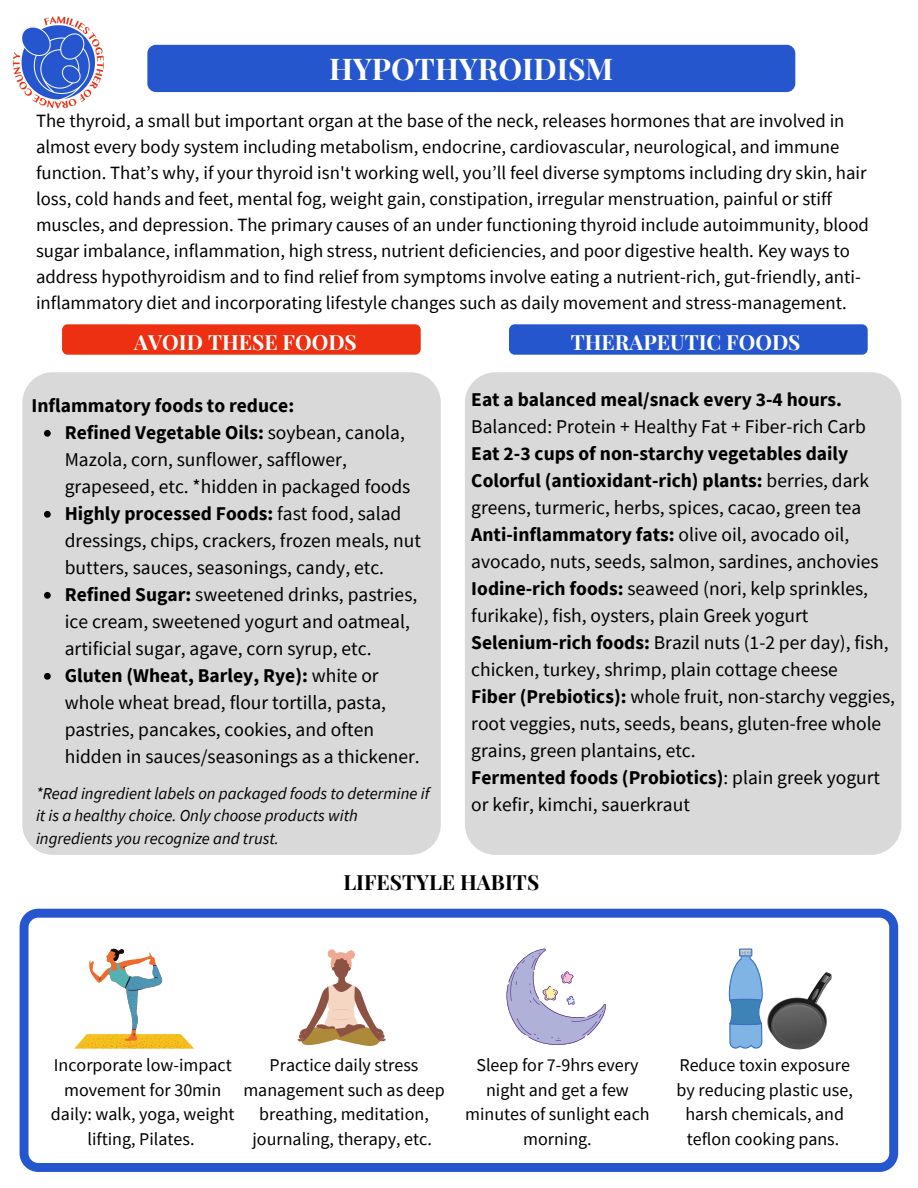
<style>
.page{position:relative;width:918px;height:1188px;background:#fff}
.page>*{position:absolute;margin:0;border:0;box-sizing:border-box;transform-origin:0 0}
.t1{font:700 30px "Playfair Display";color:#fff}
.t2{font:700 21px "Playfair Display";color:#fff}
.t3{font:700 21px "Playfair Display";color:#000}
.t4{font:19.5px/27px "Source Sans Pro";color:#000}
.t5{font:700 19.5px/27px "Source Sans Pro";color:#000}
.t6{font:18.75px/26px "Source Sans Pro";color:#000}
.t7{font:18px/24.8px "Source Sans Pro";color:#000;text-align:center}
.t8{font:italic 16.65px/22.5px "Source Sans Pro";color:#000}
.s1{font-weight:700}
.s2{font-weight:400}
</style>
<div class="page">
<div style="left:147px;top:45px;width:648px;height:47px;background:#2556cd;border-radius:9px"></div>
<img style="left:12px;top:16px;width:92px;height:93px">
<div style="left:22px;top:372px;width:419px;height:483px;background:#d9d9d9;border-radius:30px"></div>
<div style="left:62px;top:324px;width:359px;height:31px;background:#ee3012;border-radius:6px"></div>
<div style="left:465px;top:372px;width:436px;height:483px;background:#d9d9d9;border-radius:30px"></div>
<div style="left:509px;top:324px;width:359px;height:31px;background:#2556cd;border-radius:6px"></div>
<svg style="left:20px;top:909px;width:878px;height:263px"></svg>
<svg style="left:44px;top:430px;width:7px;height:7px"></svg>
<svg style="left:44px;top:511px;width:7px;height:7px"></svg>
<svg style="left:44px;top:592px;width:7px;height:7px"></svg>
<svg style="left:44px;top:673px;width:7px;height:7px"></svg>
<svg style="left:74px;top:949px;width:120px;height:100px"></svg>
<svg style="left:297px;top:949px;width:89px;height:100px"></svg>
<div style="left:739px;top:949px;width:13px;height:8px;border:1px solid #3972bf"></div>
<svg style="left:728px;top:951px;width:104px;height:98px"></svg>
<svg style="left:506px;top:949px;width:100px;height:96px"></svg>
<h1 class="t1" style="left:329px;top:48px;width:286px">HYPOTHYROIDISM</h1>
<p class="t6" style="left:36px;top:108px;width:834px">The thyroid, a small but important organ at the base of the neck, releases hormones that are involved in almost every body system including metabolism, endocrine, cardiovascular, neurological, and immune function. That’s why, if your thyroid isn't working well, you’ll feel diverse symptoms including dry skin, hair loss, cold hands and feet, mental fog, weight gain, constipation, irregular menstruation, painful or stiff muscles, and depression. The primary causes of an under functioning thyroid include autoimmunity, blood sugar imbalance, inflammation, high stress, nutrient deficiencies, and poor digestive health. Key ways to address hypothyroidism and to find relief from symptoms involve eating a nutrient-rich, gut-friendly, anti&shy;inflammatory diet and incorporating lifestyle changes such as daily movement and stress-management.</p>
<h2 class="t2" style="left:134px;top:327px;width:224px">AVOID THESE FOODS</h2>
<h2 class="t2" style="left:571px;top:327px;width:231px">THERAPEUTIC FOODS</h2>
<p class="t5" style="left:32px;top:391px;width:264px">Inflammatory foods to reduce:</p>
<p class="t4" style="left:65px;top:419px;width:347px"><span class="s1">Refined Vegetable Oils:</span> soybean, canola,<br>Mazola, corn, sunflower, safflower, grapeseed, etc. *hidden in packaged foods</p>
<p class="t4" style="left:65px;top:500px;width:358px"><span class="s1">Highly processed Foods:</span> fast food, salad dressings, chips, crackers, frozen meals, nut butters, sauces, seasonings, candy, etc.</p>
<p class="t4" style="left:65px;top:581px;width:354px"><span class="s1">Refined Sugar:</span> sweetened drinks, pastries, ice cream, sweetened yogurt and oatmeal, artificial sugar, agave, corn syrup, etc.</p>
<p class="t4" style="left:65px;top:662px;width:356px"><span class="s1">Gluten (Wheat, Barley, Rye):</span> white or whole wheat bread, flour tortilla, pasta, pastries, pancakes, cookies, and often hidden in sauces/seasonings as a thickener.</p>
<p class="t8" style="left:36px;top:782px;width:395px">*Read ingredient labels on packaged foods to determine if it is a healthy choice. Only choose products with ingredients you recognize and trust.</p>
<p class="t4" style="left:471px;top:386px;width:396px"><span class="s1">Eat a balanced meal/snack every 3-4 hours.<br></span>Balanced: Protein + Healthy Fat + Fiber-rich Carb</p>
<p class="t5" style="left:471px;top:440px;width:399px">Eat 2-3 cups of non-starchy vegetables daily<br>Colorful (antioxidant-rich) plants: <span class="s2">berries, dark greens, turmeric, herbs, spices, cacao, green tea</span></p>
<p class="t4" style="left:471px;top:521px;width:409px"><span class="s1">Anti-inflammatory fats:</span> olive oil, avocado oil, avocado, nuts, seeds, salmon, sardines, anchovies</p>
<p class="t4" style="left:471px;top:575px;width:398px"><span class="s1">Iodine-rich foods:</span> seaweed (nori, kelp sprinkles, furikake), fish, oysters, plain Greek yogurt</p>
<p class="t4" style="left:471px;top:629px;width:419px"><span class="s1">Selenium-rich foods:</span> Brazil nuts (1-2 per day), fish, chicken, turkey, shrimp, plain cottage cheese</p>
<p class="t4" style="left:471px;top:683px;width:425px"><span class="s1">Fiber (Prebiotics):</span> whole fruit, non-starchy veggies, root veggies, nuts, seeds, beans, gluten-free whole grains, green plantains, etc.</p>
<p class="t4" style="left:471px;top:764px;width:410px"><span class="s1">Fermented foods (Probiotics)</span>: plain greek yogurt or kefir, kimchi, sauerkraut</p>
<h3 class="t3" style="left:343px;top:867px;width:197px">LIFESTYLE HABITS</h3>
<p class="t7" style="left:51px;top:1052px;width:185px">Incorporate low-impact movement for 30min daily: walk, yoga, weight lifting, Pilates.</p>
<p class="t7" style="left:243px;top:1052px;width:203px">Practice daily stress management such as deep breathing, meditation, journaling, therapy, etc.</p>
<p class="t7" style="left:465px;top:1052px;width:186px">Sleep for 7-9hrs every night and get a few minutes of sunlight each morning.</p>
<p class="t7" style="left:677px;top:1052px;width:178px">Reduce toxin exposure by reducing plastic use, harsh chemicals, and teflon cooking pans.</p>
</div>
